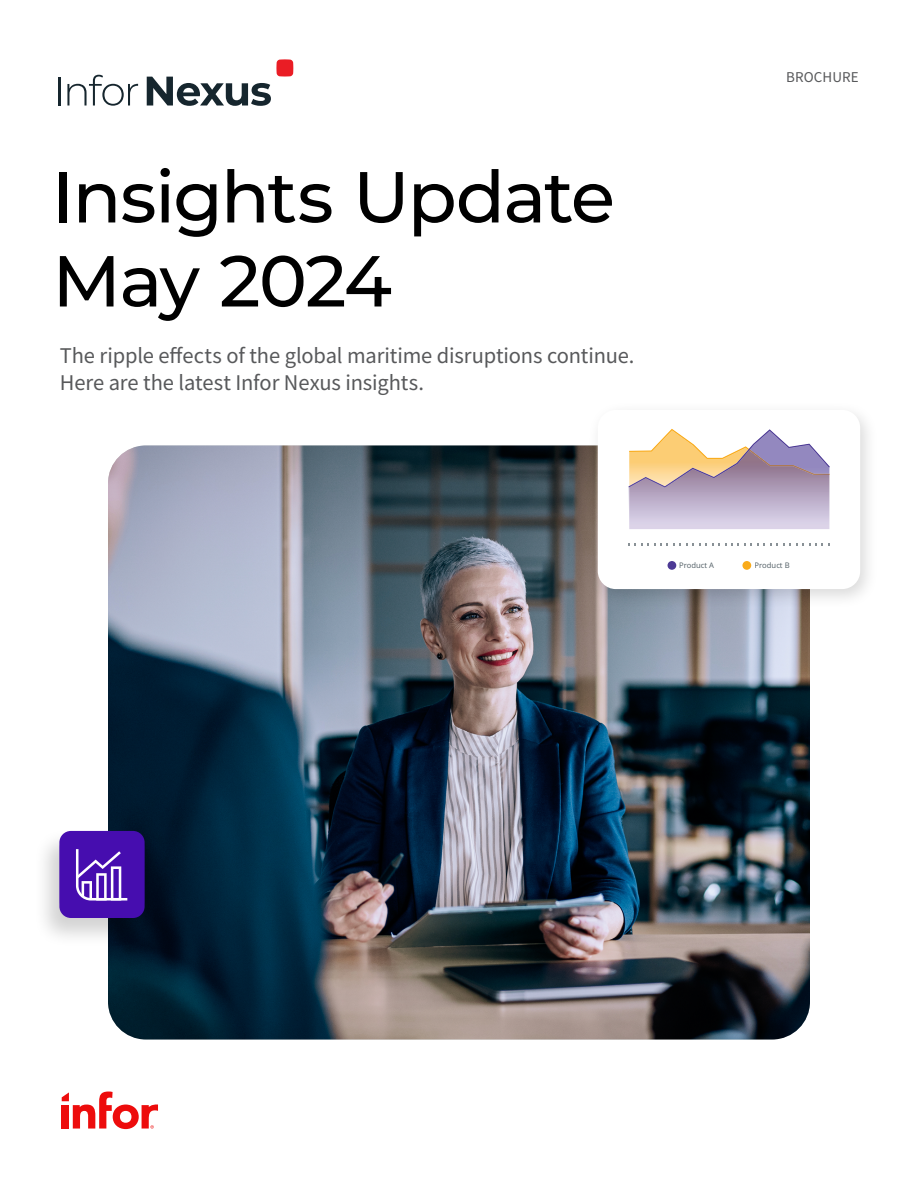
<style>
.page{position:relative;width:918px;height:1188px;background:#fff}
.page>*{position:absolute;margin:0;border:0;box-sizing:border-box;transform-origin:0 0}
.t1{font:100 72px/84px "Montserrat";letter-spacing:-.025em;color:#000}
.t2{font:22.5px/27px "Source Sans Pro";letter-spacing:-.005em;color:#58595b}
.t3{font:15px "Source Sans Pro";letter-spacing:.01em;color:#58595b}
.t4{font:7.65px "Open Sans";color:#4f5c63}
</style>
<div class="page">
<img style="left:108px;top:446px;width:702px;height:594px">
<div style="left:588px;top:400px;width:291px;height:209px;background:#000;opacity:.15"></div>
<div style="left:598px;top:410px;width:262px;height:179px;background:#fff;border-radius:18px"></div>
<svg style="left:628px;top:429px;width:202px;height:100px"></svg>
<div style="left:668px;top:561px;width:8px;height:9px;background:#4d3a95;border-radius:50%"></div>
<div style="left:742px;top:561px;width:9px;height:9px;background:#f9ab1a;border-radius:50%"></div>
<svg style="left:648px;top:543px;width:26px;height:3px"></svg>
<svg style="left:719px;top:543px;width:26px;height:3px"></svg>
<svg style="left:803px;top:543px;width:26px;height:3px"></svg>
<div style="left:33px;top:827px;width:118px;height:121px;background:#000;opacity:.18"></div>
<svg style="left:59px;top:831px;width:86px;height:87px"></svg>
<svg style="left:60px;top:832px;width:84px;height:85px;background:#5a28b7"></svg>
<hr style="left:59px;top:77px;width:2px;height:29px;background:#16262e">
<svg style="left:67px;top:75px;width:71px;height:31px"></svg>
<svg style="left:147px;top:59px;width:146px;height:47px"></svg>
<svg style="left:62px;top:1092px;width:96px;height:37px"></svg>
<h1 class="t1" style="left:52px;top:153px;width:564px">Insights Update<br>May 2024</h1>
<p class="t2" style="left:60px;top:342px;width:576px">The ripple effects of the global maritime disruptions continue.<br>Here are the latest Infor Nexus insights.</p>
<p class="t3" style="left:786px;top:67px;width:74px">BROCHURE</p>
<p class="t4" style="left:679px;top:560px;width:36px">Product A</p>
<p class="t4" style="left:755px;top:560px;width:37px">Product B</p>
</div>
